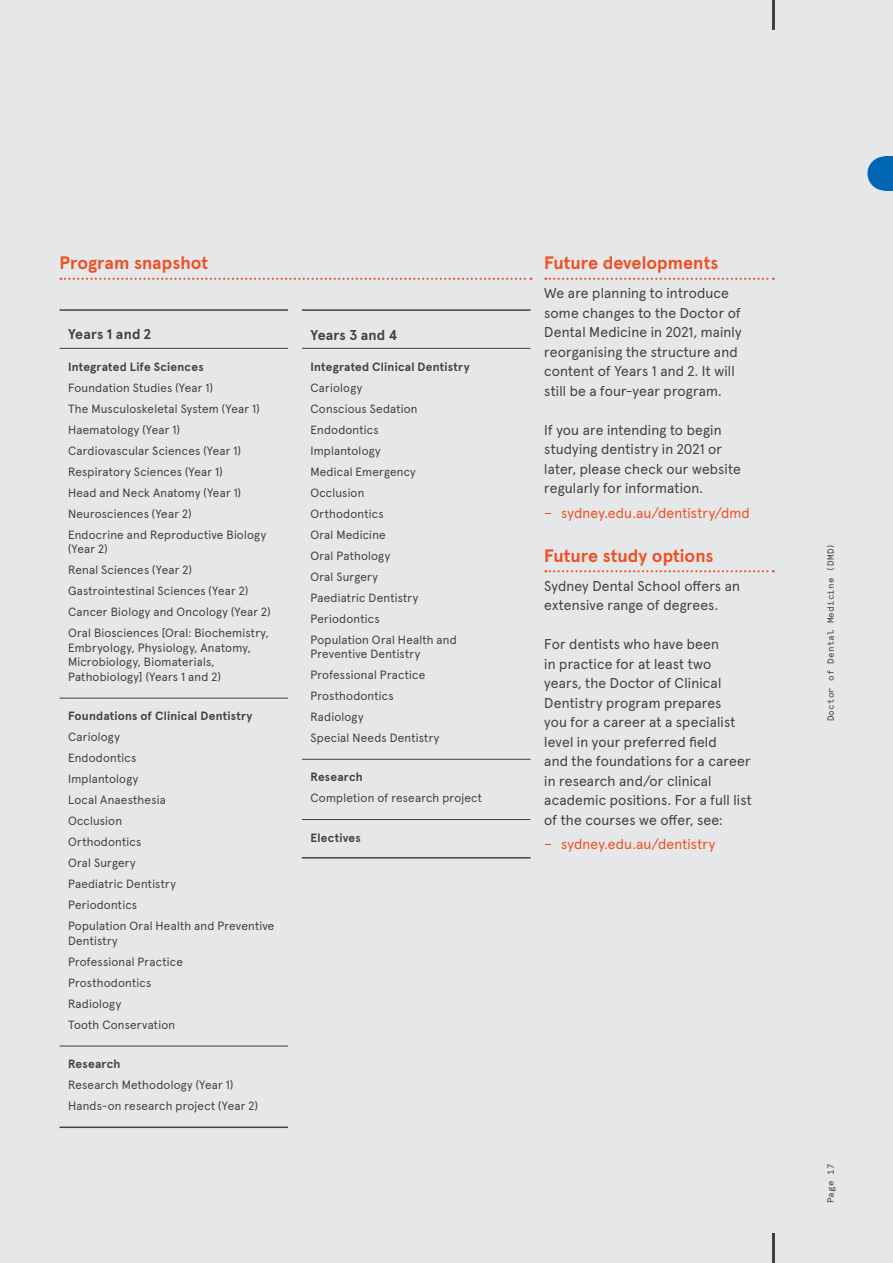
<style>
.page{position:relative;width:893px;height:1263px;background:#e6e7e8}
.page>*{position:absolute;margin:0;border:0;box-sizing:border-box;transform-origin:0 0}
.t1{font:700 18px "Apercu Pro";color:#f04e23}
.t2{font:14.25px/19.5px "Apercu Pro";letter-spacing:.01em;color:#414042}
.t3{font:14.25px "Apercu Pro";letter-spacing:.01em;color:#f04e23}
.t4{font:700 14.25px "Apercu Pro";letter-spacing:.01em;color:#414042}
.t5{font:12px/21px "Apercu Pro";letter-spacing:.015em;color:#414042}
.t6{font:700 12px "Apercu Pro";letter-spacing:.015em;color:#414042}
.t7{font:9px "Apercu Mono Pro";letter-spacing:.02em;color:#414042}
</style>
<div class="page">
<svg style="left:61px;top:278px;width:470px;height:2px"></svg>
<hr style="left:302px;top:309px;width:228px;height:2px;background:#414042">
<hr style="left:302px;top:857px;width:228px;height:1px;background:#414042">
<hr style="left:302px;top:348px;width:228px;height:1px;background:#414042">
<hr style="left:302px;top:759px;width:228px;height:1px;background:#414042">
<hr style="left:302px;top:819px;width:228px;height:1px;background:#414042">
<svg style="left:545px;top:278px;width:229px;height:2px"></svg>
<svg style="left:545px;top:570px;width:229px;height:2px"></svg>
<hr style="left:60px;top:309px;width:228px;height:2px;background:#414042">
<hr style="left:60px;top:348px;width:228px;height:1px;background:#414042">
<hr style="left:60px;top:698px;width:228px;height:1px;background:#414042">
<hr style="left:60px;top:1046px;width:228px;height:1px;background:#414042">
<hr style="left:60px;top:1126px;width:228px;height:2px;background:#414042">
<svg style="left:867px;top:156px;width:17px;height:34px"></svg>
<div style="left:884px;top:156px;width:9px;height:34px;background:#0065b2"></div>
<hr style="left:773px;top:1233px;width:2px;height:30px;background:#414042">
<hr style="left:773px;top:0;width:2px;height:30px;background:#414042">
<h1 class="t1" style="left:60px;top:249px;width:150px">Program snapshot</h1>
<p class="t4" style="left:68px;top:323px;width:85px">Years 1 and 2</p>
<p class="t6" style="left:68px;top:357px;width:137px">Integrated Life Sciences</p>
<p class="t5" style="left:68px;top:376px;width:200px">Foundation Studies (Year 1)<br>The Musculoskeletal System (Year 1)<br>Haematology (Year 1)<br>Cardiovascular Sciences (Year 1)<br>Respiratory Sciences (Year 1)<br>Head and Neck Anatomy (Year 1)<br>Neurosciences (Year 2)<br>Endocrine and Reproductive Biology</p>
<p class="t5" style="left:68px;top:537px;width:204px">(Year 2)<br>Renal Sciences (Year 2)<br>Gastrointestinal Sciences (Year 2)<br>Cancer Biology and Oncology (Year 2)<br>Oral Biosciences [Oral: Biochemistry,</p>
<p class="t5" style="left:68px;top:639px;width:184px;line-height:14.7px">Embryology, Physiology, Anatomy,<br>Microbiology, Biomaterials,<br>Pathobiology] (Years 1 and 2)</p>
<p class="t6" style="left:68px;top:707px;width:186px">Foundations of Clinical Dentistry</p>
<p class="t5" style="left:68px;top:726px;width:208px">Cariology<br>Endodontics<br>Implantology<br>Local Anaesthesia<br>Occlusion<br>Orthodontics<br>Oral Surgery<br>Paediatric Dentistry<br>Periodontics<br>Population Oral Health and Preventive</p>
<p class="t5" style="left:68px;top:929px;width:116px">Dentistry<br>Professional Practice<br>Prosthodontics<br>Radiology<br>Tooth Conservation</p>
<p class="t6" style="left:68px;top:1055px;width:54px">Research</p>
<p class="t5" style="left:68px;top:1073px;width:191px">Research Methodology (Year 1)<br>Hands-on research project (Year 2)</p>
<p class="t4" style="left:310px;top:324px;width:88px">Years 3 and 4</p>
<p class="t6" style="left:310px;top:357px;width:161px">Integrated Clinical Dentistry</p>
<p class="t5" style="left:310px;top:376px;width:148px">Cariology<br>Conscious Sedation<br>Endodontics<br>Implantology<br>Medical Emergency<br>Occlusion<br>Orthodontics<br>Oral Medicine<br>Oral Pathology<br>Oral Surgery<br>Paediatric Dentistry<br>Periodontics<br>Population Oral Health and</p>
<p class="t5" style="left:310px;top:643px;width:131px">Preventive Dentistry<br>Professional Practice<br>Prosthodontics<br>Radiology<br>Special Needs Dentistry</p>
<p class="t6" style="left:310px;top:768px;width:54px">Research</p>
<p class="t5" style="left:310px;top:787px;width:173px">Completion of research project</p>
<p class="t6" style="left:310px;top:828px;width:52px">Electives</p>
<h1 class="t1" style="left:544px;top:249px;width:176px">Future developments</h1>
<p class="t2" style="left:544px;top:283px;width:199px">We are planning to introduce some changes to the Doctor of<br>Dental Medicine in 2021, mainly reorganising the structure and content of Years 1 and 2. It will still be a four-year program.</p>
<p class="t2" style="left:544px;top:419px;width:198px">If you are intending to begin studying dentistry in 2021 or later, please check our website regularly for information.</p>
<p class="t3" style="left:544px;top:502px;width:207px">− sydney.edu.au/dentistry/dmd</p>
<h1 class="t1" style="left:544px;top:541px;width:171px">Future study options</h1>
<p class="t2" style="left:544px;top:575px;width:197px">Sydney Dental School offers an extensive range of degrees.</p>
<p class="t2" style="left:544px;top:634px;width:209px">For dentists who have been<br>in practice for at least two years, the Doctor of Clinical<br>Dentistry program prepares<br>you for a career at a specialist level in your preferred field<br>and the foundations for a career in research and/or clinical academic positions. For a full list of the courses we offer, see:</p>
<p class="t3" style="left:544px;top:833px;width:172px">− sydney.edu.au/dentistry</p>
<p class="t7" style="left:824px;top:721px;width:180px;rotate:-90deg">Doctor of Dental Medicine (DMD)</p>
<p class="t7" style="left:824px;top:1203px;width:42px;rotate:-90deg">Page 17</p>
</div>
